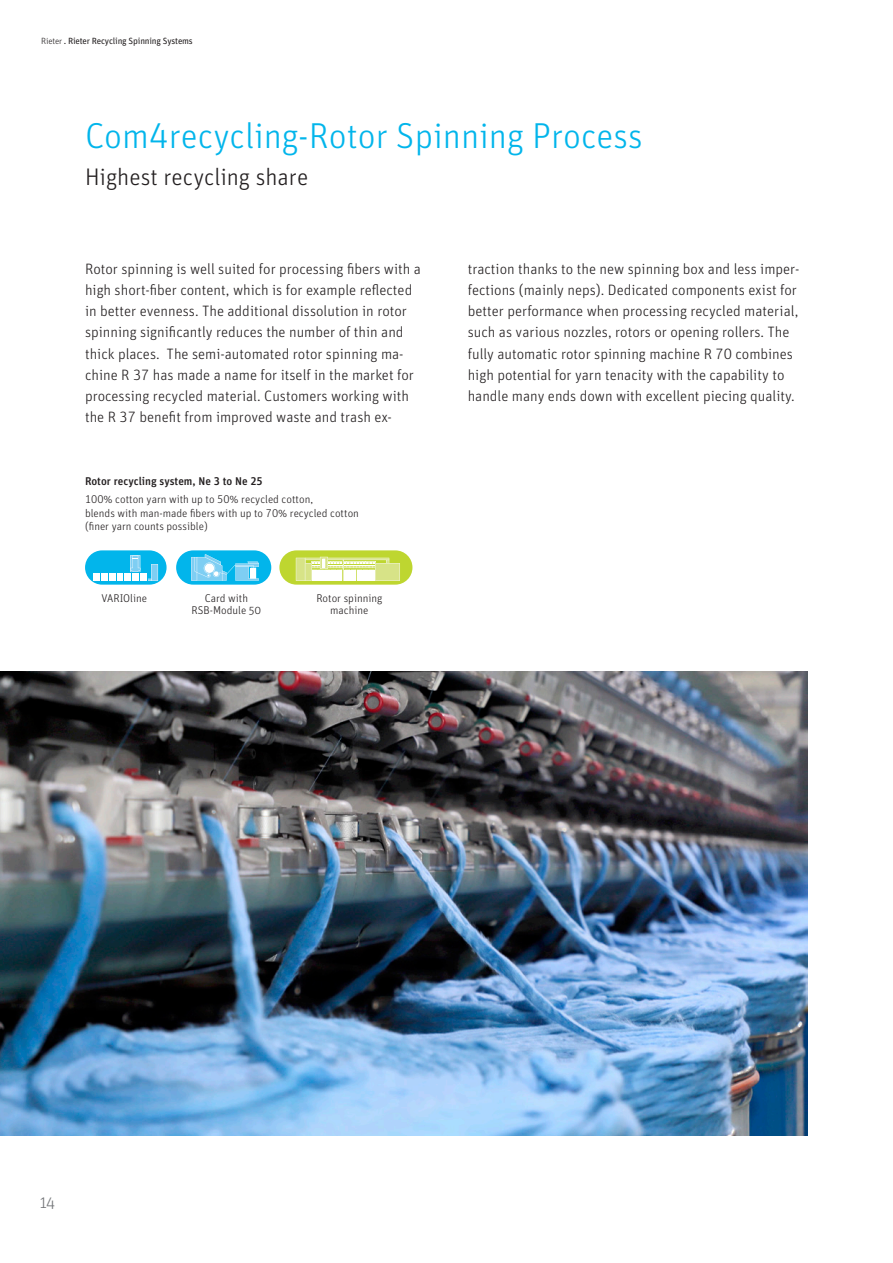
<style>
.page{position:relative;width:893px;height:1263px;background:#fff}
.page>*{position:absolute;margin:0;border:0;box-sizing:border-box;transform-origin:0 0}
.t1{font:300 36px "Unit Pro";color:#02b5eb}
.t2{font:300 24px "Unit Pro";color:#231f20}
.t3{font:300 16.5px "Unit Pro";color:#76787b}
.t4{font:300 15px/21px "Unit Pro";color:#231f20}
.t5{font:300 11.25px/12px "Unit Pro";color:#231f20;text-align:center}
.t6{font:500 11.25px "Unit Pro";color:#231f20}
.t7{font:9px "Unit Pro";letter-spacing:-.02em;color:#231f20}
.t8{font:8.7px "Myriad Pro";color:#231f20}
.s1{font-weight:300}
</style>
<div class="page">
<div style="left:176px;top:550px;width:95px;height:35px;background:#02b5eb;border-radius:17px"></div>
<svg style="left:192px;top:554px;width:67px;height:27px"></svg>
<div style="left:85px;top:550px;width:82px;height:35px;background:#02b5eb;border-radius:17px"></div>
<div style="left:93px;top:572px;width:54px;height:9px;background:#fff"></div>
<svg style="left:148px;top:564px;width:10px;height:17px"></svg>
<hr style="left:92px;top:572px;width:55px;height:1px;background:#02b5eb">
<svg style="left:130px;top:555px;width:10px;height:26px"></svg>
<div style="left:279px;top:550px;width:133px;height:35px;background:#bed630;border-radius:17px"></div>
<svg style="left:296px;top:557px;width:104px;height:24px"></svg>
<img style="left:0;top:672px;width:808px;height:463px">
<p class="t7" style="left:41px;top:34px;width:153px"><span class="s1">Rieter</span> . Rieter Recycling Spinning Systems</p>
<h1 class="t1" style="left:85px;top:110px;width:559px">Com4recycling-Rotor Spinning Process</h1>
<h2 class="t2" style="left:85px;top:160px;width:225px">Highest recycling share</h2>
<p class="t4" style="left:85px;top:258px;width:337px">Rotor spinning is well suited for processing fibers with a high short-fiber content, which is for example reflected in better evenness. The additional dissolution in rotor spinning significantly reduces the number of thin and thick places. The semi-automated rotor spinning ma&shy;chine R 37 has made a name for itself in the market for processing recycled material. Customers working with the R 37 benefit from improved waste and trash ex-</p>
<p class="t6" style="left:85px;top:473px;width:179px">Rotor recycling system, Ne 3 to Ne 25</p>
<p class="t5" style="left:85px;top:492px;width:275px;line-height:13.5px;text-align:left">100% cotton yarn with up to 50% recycled cotton,<br>blends with man-made fibers with up to 70% recycled cotton (finer yarn counts possible)</p>
<p class="t5" style="left:101px;top:592px;width:47px">VARIOline</p>
<p class="t5" style="left:192px;top:592px;width:71px">Card with<br>RSB-Module 50</p>
<p class="t5" style="left:316px;top:592px;width:68px">Rotor spinning machine</p>
<p class="t8" style="left:182px;top:607px;width:82px">Card with RSB-Module</p>
<p class="t8" style="left:213px;top:607px;width:18px">Card</p>
<p class="t8" style="left:288px;top:607px;width:82px">Card with RSB-Module</p>
<p class="t4" style="left:468px;top:258px;width:333px">traction thanks to the new spinning box and less imper&shy;fections (mainly neps). Dedicated components exist for better performance when processing recycled material, such as various nozzles, rotors or opening rollers. The fully automatic rotor spinning machine R 70 combines high potential for yarn tenacity with the capability to handle many ends down with excellent piecing quality.</p>
<p class="t3" style="left:39px;top:1191px;width:18px">14</p>
</div>
